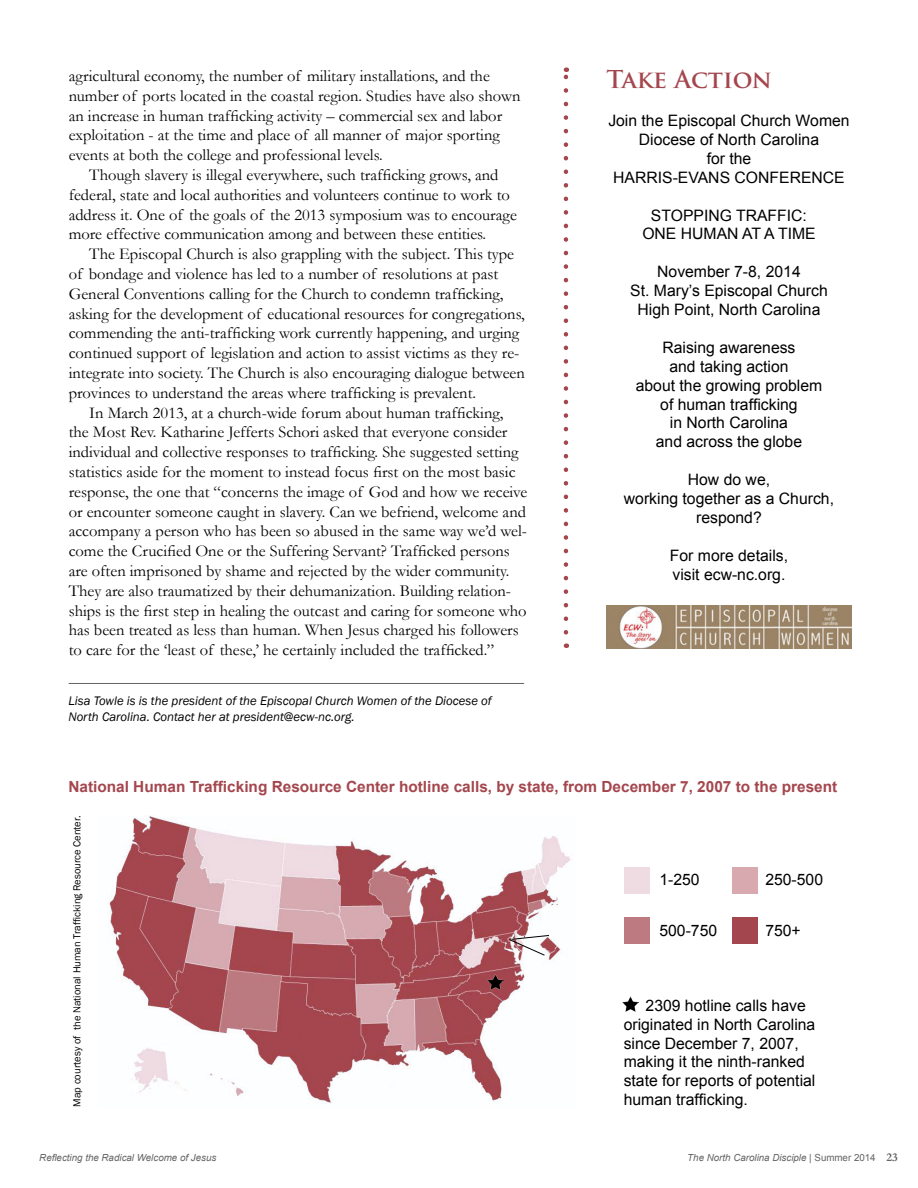
<style>
.page{position:relative;width:918px;height:1188px;background:#fff}
.page>*{position:absolute;margin:0;border:0;box-sizing:border-box;transform-origin:0 0}
.t1{font:700 24px "Trajan Pro";letter-spacing:-.005em;color:#a4464d}
.t2{font:16.5px/19.8px "Garamond";color:#000}
.t3{font:15.75px/18.9px "Arial";color:#000;text-align:center}
.t4{font:700 15.3px "Arial";color:#a4464d}
.t5{font:italic 12.75px/15.3px "Franklin Gothic";color:#000}
.t6{font:10.5px "Franklin Gothic";color:#000}
.t7{font:italic 9.75px "Arial";color:#636466}
.s1{font-style:normal}
.s2{font-family:"Garamond";font-weight:700;font-style:normal;font-size:12px}
</style>
<div class="page">
<hr style="left:69px;top:683px;width:455px;height:1px;background:#636466">
<img style="left:109px;top:816px;width:462px;height:288px">
<div style="left:625px;top:917px;width:25px;height:27px;background:#bd7a80"></div>
<div style="left:733px;top:867px;width:25px;height:27px;background:#d8aab0"></div>
<div style="left:625px;top:867px;width:25px;height:27px;background:#efdce3"></div>
<div style="left:733px;top:917px;width:25px;height:27px;background:#a4464d"></div>
<svg style="left:509px;top:935px;width:41px;height:21px"></svg>
<img style="left:488px;top:975px;width:16px;height:15px">
<img style="left:622px;top:997px;width:16px;height:15px">
<svg style="left:564px;top:68px;width:4px;height:564px"></svg>
<img style="left:607px;top:605px;width:244px;height:44px">
<p class="t2" style="left:69px;top:65px;width:453px">agricultural economy, the number of military installations, and the number of ports located in the coastal region. Studies have also shown an increase in human trafficking activity – commercial sex and labor exploitation - at the time and place of all manner of major sporting events at both the college and professional levels.</p>
<p class="t2" style="left:69px;top:164px;width:450px;text-indent:21px">Though slavery is illegal everywhere, such trafficking grows, and federal, state and local authorities and volunteers continue to work to address it. One of the goals of the 2013 symposium was to encourage more effective communication among and between these entities.</p>
<p class="t2" style="left:69px;top:244px;width:458px;text-indent:21px">The Episcopal Church is also grappling with the subject. This type of bondage and violence has led to a number of resolutions at past General Conventions calling for the Church to condemn trafficking, asking for the development of educational resources for congregations, commending the anti-trafficking work currently happening, and urging continued support of legislation and action to assist victims as they re&shy;integrate into society. The Church is also encouraging dialogue between provinces to understand the areas where trafficking is prevalent.</p>
<p class="t2" style="left:69px;top:402px;width:460px;text-indent:21px">In March 2013, at a church-wide forum about human trafficking, the Most Rev. Katharine Jefferts Schori asked that everyone consider individual and collective responses to trafficking. She suggested setting statistics aside for the moment to instead focus first on the most basic response, the one that “concerns the image of God and how we receive or encounter someone caught in slavery. Can we befriend, welcome and accompany a person who has been so abused in the same way we’d wel&shy;come the Crucified One or the Suffering Servant? Trafficked persons are often imprisoned by shame and rejected by the wider community.<br>They are also traumatized by their dehumanization. Building relation&shy;ships is the first step in healing the outcast and caring for someone who has been treated as less than human. When Jesus charged his followers to care for the ‘least of these,’ he certainly included the trafficked.”</p>
<p class="t5" style="left:68px;top:694px;width:425px">Lisa Towle is is the president of the Episcopal Church Women of the Diocese of<br>North Carolina. Contact her at president@ecw-nc.org.</p>
<h1 class="t1" style="left:607px;top:65px;width:167px">Take Action</h1>
<p class="t3" style="left:608px;top:111px;width:243px">Join the Episcopal Church Women<br>Diocese of North Carolina<br>for the<br>HARRIS-EVANS CONFERENCE</p>
<p class="t3" style="left:642px;top:206px;width:175px">STOPPING TRAFFIC:<br>ONE HUMAN AT A TIME</p>
<p class="t3" style="left:630px;top:262px;width:199px">November 7-8, 2014<br>St. Mary’s Episcopal Church<br>High Point, North Carolina</p>
<p class="t3" style="left:636px;top:338px;width:188px">Raising awareness<br>and taking action<br>about the growing problem of human trafficking<br>in North Carolina<br>and across the globe</p>
<p class="t3" style="left:624px;top:470px;width:212px">How do we,<br>working together as a Church, respond?</p>
<p class="t3" style="left:670px;top:546px;width:120px;text-align:left">For more details, visit ecw-nc.org.</p>
<p class="t4" style="left:68px;top:777px;width:770px">National Human Trafficking Resource Center hotline calls, by state, from December 7, 2007 to the present</p>
<p class="t6" style="left:71px;top:1107px;width:292px;rotate:-90deg">Map courtesy of the National Human Trafficking Resource Center.</p>
<p class="t3" style="left:659px;top:870px;width:42px">1-250</p>
<p class="t3" style="left:765px;top:870px;width:59px">250-500</p>
<p class="t3" style="left:659px;top:921px;width:59px">500-750</p>
<p class="t3" style="left:765px;top:921px;width:37px">750+</p>
<p class="t3" style="left:624px;top:996px;width:193px;text-align:left;text-indent:22px">2309 hotline calls have originated in North Carolina since December 7, 2007, making it the ninth-ranked state for reports of potential human trafficking.</p>
<p class="t7" style="left:39px;top:1151px;width:179px">Reflecting the Radical Welcome of Jesus</p>
<p class="t7" style="left:687px;top:1151px;width:212px">The North Carolina Disciple <span class="s1">| Summer 2014</span> <span class="s2">23</span></p>
</div>
